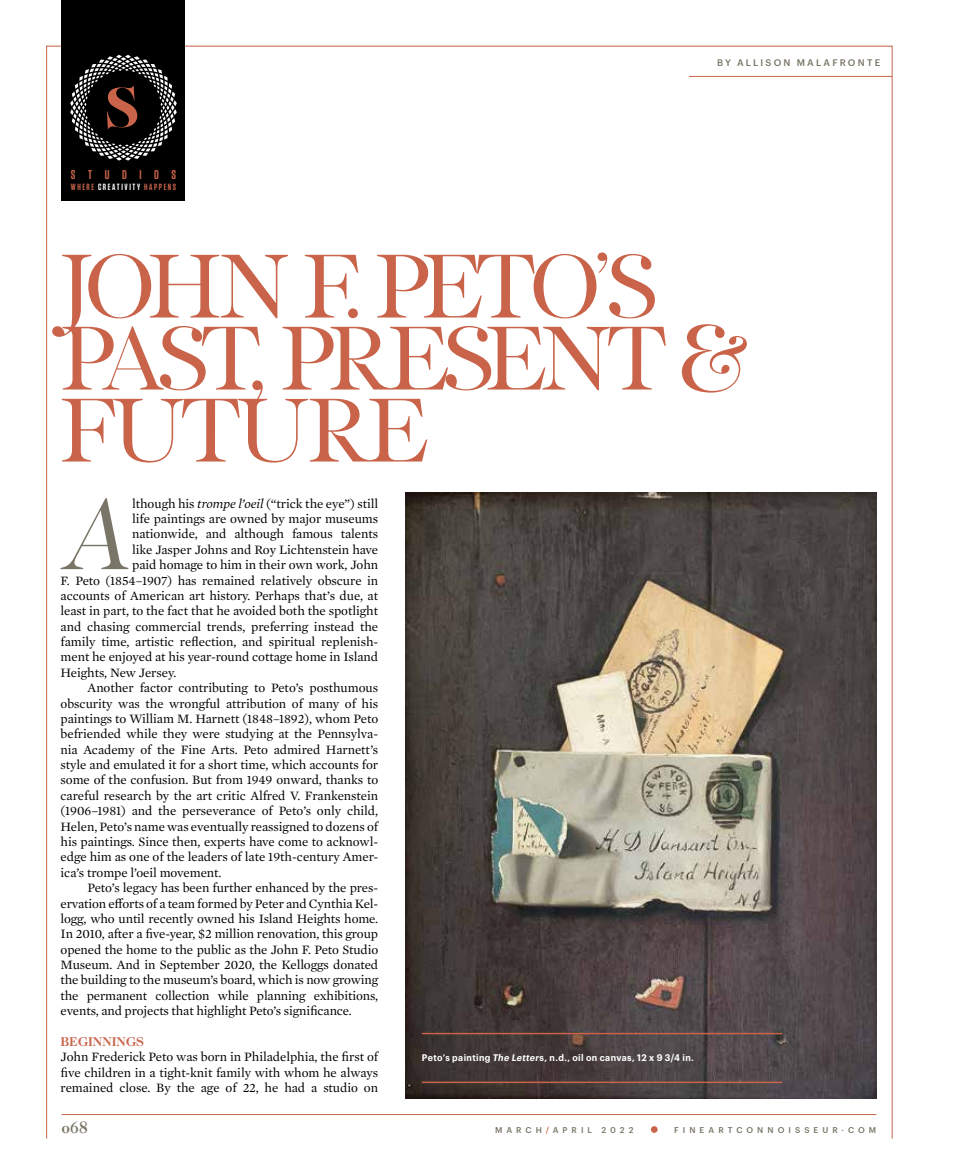
<style>
.page{position:relative;width:972px;height:1175px;background:#fff}
.page>*{position:absolute;margin:0;border:0;box-sizing:border-box;transform-origin:0 0}
.t1{font:italic 104.4px "PF Regal Display Pro";color:#7a7667}
.t2{font:93px/72px "PF Regal Display Pro";letter-spacing:-.08em;color:#c9644a}
.t3{font:700 16.5px "Caslon Classico";color:#7a7667}
.t4{font:13.05px/15.3px "Mercury Text G1";letter-spacing:-.005em;color:#000;text-align:justify}
.t5{font:700 13.05px "Caslon Two Twenty Four LT";color:#c9644a}
.t6{font:600 12.75px "Tungsten";letter-spacing:.985em;color:#c9644a}
.t7{font:600 9.3px "Graphik Narrow";letter-spacing:.045em;color:#fff}
.t8{font:500 9.3px "Graphik";letter-spacing:.23em;color:#7a7667}
.t9{font:600 9px "Tungsten";letter-spacing:.175em;color:#c9644a}
.t10{font:500 8.25px "Graphik";letter-spacing:.49em;color:#7a7667}
.s1{color:#fff}
.s2{font-style:italic}
.s3{color:#c9644a}
</style>
<div class="page">
<hr style="left:62px;top:1114px;width:814px;height:1px;background:#c9644a">
<hr style="left:46px;top:46px;width:1px;height:1092px;background:#c9644a">
<hr style="left:892px;top:46px;width:1px;height:1092px;background:#c9644a">
<div style="left:651px;top:1126px;width:7px;height:6px;background:#c9644a;border-radius:50%"></div>
<hr style="left:46px;top:46px;width:846px;height:1px;background:#c9644a">
<div style="left:62px;top:0;width:123px;height:200px;background:#000"></div>
<hr style="left:689px;top:76px;width:203px;height:1px;background:#c9644a">
<svg style="left:70px;top:55px;width:107px;height:106px"></svg>
<img style="left:405px;top:492px;width:471px;height:606px">
<hr style="left:422px;top:1032px;width:360px;height:2px;background:#c9644a">
<hr style="left:422px;top:1081px;width:360px;height:2px;background:#c9644a">
<p class="t6" style="left:71px;top:168px;width:107px">STUDIOS</p>
<p class="t9" style="left:71px;top:182px;width:107px">WHERE <span class="s1">CREATIVITY</span> HAPPENS</p>
<p class="t8" style="left:717px;top:57px;width:165px">BY ALLISON MALAFRONTE</p>
<h2 class="t2" style="left:58px;top:251px;width:690px">JOHN F. PETO’S<br>PAST, PRESENT &amp;<br>FUTURE</h2>
<h1 class="t1" style="left:65px;top:475px;width:68px">A</h1>
<p class="t4" style="left:132px;top:495px;width:248px">lthough his <span class="s2">trompe l’oeil</span> (“trick the eye”) still</p>
<p class="t4" style="left:132px;top:510px;width:248px">life paintings are owned by major museums</p>
<p class="t4" style="left:132px;top:525px;width:248px">nationwide, and although famous talents</p>
<p class="t4" style="left:132px;top:541px;width:248px">like Jasper Johns and Roy Lichtenstein have</p>
<p class="t4" style="left:132px;top:556px;width:248px">paid homage to him in their own work, John</p>
<p class="t4" style="left:61px;top:572px;width:319px">F. Peto (1854–1907) has remained relatively obscure in</p>
<p class="t4" style="left:61px;top:587px;width:319px">accounts of American art history. Perhaps that’s due, at</p>
<p class="t4" style="left:61px;top:602px;width:319px">least in part, to the fact that he avoided both the spotlight</p>
<p class="t4" style="left:61px;top:618px;width:319px">and chasing commercial trends, preferring instead the</p>
<p class="t4" style="left:61px;top:633px;width:319px">family time, artistic reflection, and spiritual replenish-</p>
<p class="t4" style="left:61px;top:648px;width:319px">ment he enjoyed at his year-round cottage home in Island</p>
<p class="t4" style="left:61px;top:664px;width:117px">Heights, New Jersey.</p>
<p class="t4" style="left:88px;top:679px;width:292px">Another factor contributing to Peto’s posthumous</p>
<p class="t4" style="left:61px;top:695px;width:319px">obscurity was the wrongful attribution of many of his</p>
<p class="t4" style="left:61px;top:710px;width:319px">paintings to William M. Harnett (1848–1892), whom Peto</p>
<p class="t4" style="left:61px;top:725px;width:319px">befriended while they were studying at the Pennsylva-</p>
<p class="t4" style="left:61px;top:741px;width:319px">nia Academy of the Fine Arts. Peto admired Harnett’s</p>
<p class="t4" style="left:61px;top:756px;width:319px">style and emulated it for a short time, which accounts for</p>
<p class="t4" style="left:61px;top:771px;width:319px">some of the confusion. But from 1949 onward, thanks to</p>
<p class="t4" style="left:61px;top:787px;width:319px">careful research by the art critic Alfred V. Frankenstein</p>
<p class="t4" style="left:61px;top:802px;width:319px">(1906–1981) and the perseverance of Peto’s only child,</p>
<p class="t4" style="left:61px;top:818px;width:319px">Helen, Peto’s name was eventually reassigned to dozens of</p>
<p class="t4" style="left:61px;top:833px;width:319px">his paintings. Since then, experts have come to acknowl-</p>
<p class="t4" style="left:61px;top:848px;width:319px">edge him as one of the leaders of late 19th-century Amer-</p>
<p class="t4" style="left:61px;top:864px;width:163px">ica’s trompe l’oeil movement.</p>
<p class="t4" style="left:88px;top:879px;width:292px">Peto’s legacy has been further enhanced by the pres-</p>
<p class="t4" style="left:61px;top:894px;width:319px">ervation efforts of a team formed by Peter and Cynthia Kel-</p>
<p class="t4" style="left:61px;top:910px;width:319px">logg, who until recently owned his Island Heights home.</p>
<p class="t4" style="left:61px;top:925px;width:319px">In 2010, after a five-year, $2 million renovation, this group</p>
<p class="t4" style="left:61px;top:941px;width:319px">opened the home to the public as the John F. Peto Studio</p>
<p class="t4" style="left:61px;top:956px;width:319px">Museum. And in September 2020, the Kelloggs donated</p>
<p class="t4" style="left:61px;top:971px;width:319px">the building to the museum’s board, which is now growing</p>
<p class="t4" style="left:61px;top:987px;width:319px">the permanent collection while planning exhibitions,</p>
<p class="t4" style="left:61px;top:1002px;width:293px">events, and projects that highlight Peto’s significance.</p>
<p class="t5" style="left:61px;top:1033px;width:85px">BEGINNINGS</p>
<p class="t4" style="left:61px;top:1048px;width:319px">John Frederick Peto was born in Philadelphia, the first of five children in a tight-knit family with whom he always remained close. By the age of 22, he had a studio on</p>
<p class="t7" style="left:422px;top:1052px;width:274px">Peto’s painting <span class="s2">The Letter</span>s, n.d., oil on canvas, 12 x 9 3/4 in.</p>
<p class="t3" style="left:62px;top:1117px;width:28px">068</p>
<p class="t10" style="left:495px;top:1124px;width:140px">MARCH<span class="s3">/</span>APRIL 2022</p>
<p class="t10" style="left:674px;top:1124px;width:204px">FINEARTCONNOISSEUR·COM</p>
</div>
